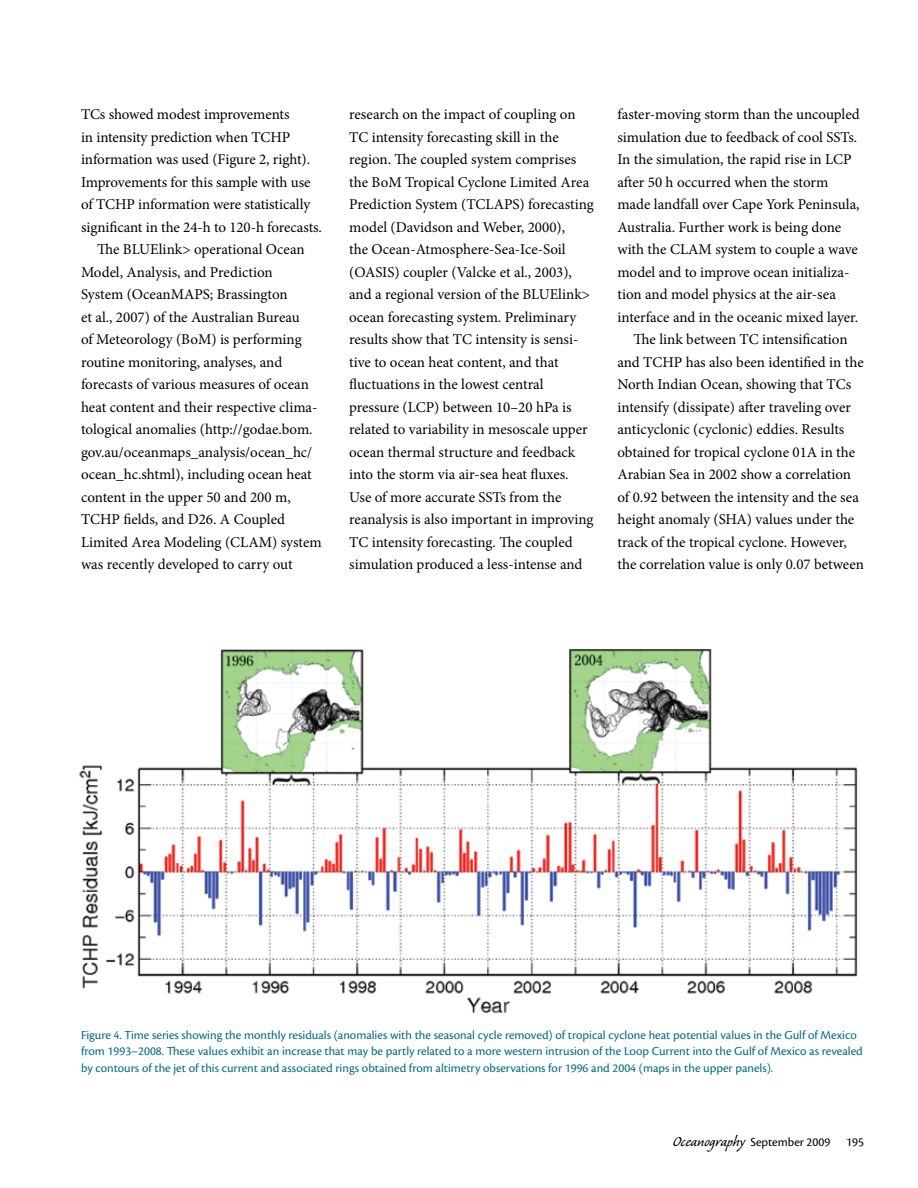
<style>
.page{position:relative;width:918px;height:1188px;background:#fff}
.page>*{position:absolute;margin:0;border:0;box-sizing:border-box;transform-origin:0 0}
.t1{font:15px/22.5px "Minion Pro";letter-spacing:-.005em;color:#000}
.t2{font:12.75px/16.5px "Cronos Pro";color:#006c85}
.t3{font:12.75px "Cronos Pro";color:#000}
.s1{font-family:"Caliban";font-size:18px}
</style>
<div class="page">
<img style="left:79px;top:649px;width:779px;height:364px">
<p class="t1" style="left:81px;top:103px;width:210px">TCs showed modest improvements</p>
<p class="t1" style="left:81px;top:126px;width:211px">in intensity prediction when TCHP</p>
<p class="t1" style="left:81px;top:148px;width:231px">information was used (Figure 2, right).</p>
<p class="t1" style="left:81px;top:171px;width:231px">Improvements for this sample with use</p>
<p class="t1" style="left:81px;top:193px;width:231px">of TCHP information were statistically</p>
<p class="t1" style="left:81px;top:216px;width:243px">significant in the 24-h to 120-h forecasts.</p>
<p class="t1" style="left:97px;top:238px;width:209px">The BLUElink&gt; operational Ocean</p>
<p class="t1" style="left:81px;top:261px;width:193px">Model, Analysis, and Prediction</p>
<p class="t1" style="left:81px;top:283px;width:208px">System (OceanMAPS; Brassington</p>
<p class="t1" style="left:81px;top:306px;width:220px">et al., 2007) of the Australian Bureau</p>
<p class="t1" style="left:81px;top:328px;width:222px">of Meteorology (BoM) is performing</p>
<p class="t1" style="left:81px;top:351px;width:203px">routine monitoring, analyses, and</p>
<p class="t1" style="left:81px;top:373px;width:229px">forecasts of various measures of ocean</p>
<p class="t1" style="left:81px;top:396px;width:238px">heat content and their respective clima-</p>
<p class="t1" style="left:81px;top:418px;width:233px">tological anomalies (http://godae.bom.</p>
<p class="t1" style="left:81px;top:441px;width:233px">gov.au/oceanmaps_analysis/ocean_hc/</p>
<p class="t1" style="left:81px;top:463px;width:232px">ocean_hc.shtml), including ocean heat</p>
<p class="t1" style="left:81px;top:486px;width:211px">content in the upper 50 and 200 m,</p>
<p class="t1" style="left:81px;top:508px;width:206px">TCHP fields, and D26. A Coupled</p>
<p class="t1" style="left:81px;top:531px;width:242px">Limited Area Modeling (CLAM) system</p>
<p class="t1" style="left:81px;top:553px;width:213px">was recently developed to carry out</p>
<p class="t1" style="left:349px;top:103px;width:246px">research on the impact of coupling on TC intensity forecasting skill in the region. The coupled system comprises the BoM Tropical Cyclone Limited Area Prediction System (TCLAPS) forecasting model (Davidson and Weber, 2000),<br>the Ocean-Atmosphere-Sea-Ice-Soil (OASIS) coupler (Valcke et al., 2003), and a regional version of the BLUElink&gt; ocean forecasting system. Preliminary results show that TC intensity is sensi&shy;tive to ocean heat content, and that fluctuations in the lowest central pressure (LCP) between 10–20 hPa is related to variability in mesoscale upper ocean thermal structure and feedback into the storm via air-sea heat fluxes.<br>Use of more accurate SSTs from the reanalysis is also important in improving TC intensity forecasting. The coupled simulation produced a less-intense and</p>
<p class="t1" style="left:617px;top:103px;width:244px">faster-moving storm than the uncoupled</p>
<p class="t1" style="left:617px;top:126px;width:241px">simulation due to feedback of cool SSTs.</p>
<p class="t1" style="left:617px;top:148px;width:236px">In the simulation, the rapid rise in LCP</p>
<p class="t1" style="left:617px;top:171px;width:213px">after 50 h occurred when the storm</p>
<p class="t1" style="left:617px;top:193px;width:244px">made landfall over Cape York Peninsula,</p>
<p class="t1" style="left:617px;top:216px;width:225px">Australia. Further work is being done</p>
<p class="t1" style="left:617px;top:238px;width:242px">with the CLAM system to couple a wave</p>
<p class="t1" style="left:617px;top:261px;width:234px">model and to improve ocean initializa-</p>
<p class="t1" style="left:617px;top:283px;width:220px">tion and model physics at the air-sea</p>
<p class="t1" style="left:617px;top:306px;width:242px">interface and in the oceanic mixed layer.</p>
<p class="t1" style="left:634px;top:328px;width:216px">The link between TC intensification</p>
<p class="t1" style="left:617px;top:351px;width:248px">and TCHP has also been identified in the</p>
<p class="t1" style="left:617px;top:373px;width:235px">North Indian Ocean, showing that TCs</p>
<p class="t1" style="left:617px;top:396px;width:235px">intensify (dissipate) after traveling over</p>
<p class="t1" style="left:617px;top:418px;width:229px">anticyclonic (cyclonic) eddies. Results</p>
<p class="t1" style="left:617px;top:441px;width:239px">obtained for tropical cyclone 01A in the</p>
<p class="t1" style="left:617px;top:463px;width:235px">Arabian Sea in 2002 show a correlation</p>
<p class="t1" style="left:617px;top:486px;width:243px">of 0.92 between the intensity and the sea</p>
<p class="t1" style="left:617px;top:508px;width:238px">height anomaly (SHA) values under the</p>
<p class="t1" style="left:617px;top:531px;width:231px">track of the tropical cyclone. However,</p>
<p class="t1" style="left:617px;top:553px;width:248px">the correlation value is only 0.07 between</p>
<p class="t2" style="left:81px;top:1027px;width:783px">Figure 4. Time series showing the monthly residuals (anomalies with the seasonal cycle removed) of tropical cyclone heat potential values in the Gulf of Mexico from 1993–2008. These values exhibit an increase that may be partly related to a more western intrusion of the Loop Current into the Gulf of Mexico as revealed by contours of the jet of this current and associated rings obtained from altimetry observations for 1996 and 2004 (maps in the upper panels).</p>
<p class="t3" style="left:673px;top:1135px;width:159px"><span class="s1">Oceanography</span> September 2009</p>
<p class="t3" style="left:846px;top:1134px;width:19px">195</p>
</div>
